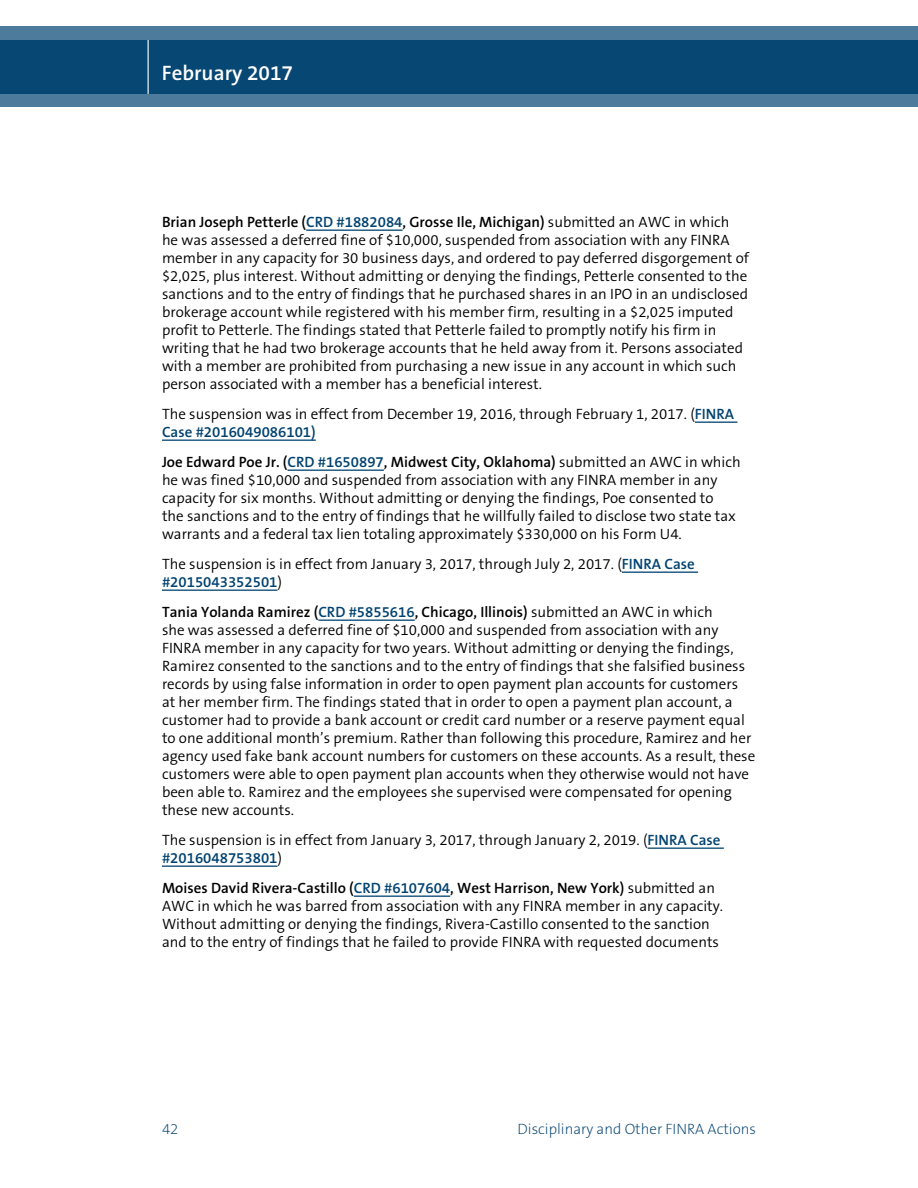
<style>
.page{position:relative;width:918px;height:1188px;background:#fff}
.page>*{position:absolute;margin:0;border:0;box-sizing:border-box;transform-origin:0 0}
.t1{font:600 21px "The Sans B6";color:#fff}
.text{font:300 15px/18px "The Sans B4";color:#000}
.t2{font:200 15px "The Sans B2";color:#004270}
.s1{font-family:"The Sans B6";font-weight:600}
.s2{font-family:"The Sans B6";font-weight:600;color:#004270}
</style>
<div class="page">
<svg style="left:0;top:26px;width:918px;height:81px;background:#1e5881"></svg>
<hr style="left:148px;top:40px;width:1px;height:54px;background:#fff">
<hr style="left:306px;top:230px;width:97px;height:1px;background:#004270">
<hr style="left:695px;top:422px;width:42px;height:1px;background:#004270">
<hr style="left:162px;top:440px;width:154px;height:1px;background:#004270">
<hr style="left:288px;top:470px;width:96px;height:1px;background:#004270">
<hr style="left:622px;top:572px;width:76px;height:1px;background:#004270">
<hr style="left:162px;top:590px;width:115px;height:1px;background:#004270">
<hr style="left:318px;top:620px;width:97px;height:1px;background:#004270">
<hr style="left:648px;top:848px;width:76px;height:1px;background:#004270">
<hr style="left:162px;top:866px;width:115px;height:1px;background:#004270">
<hr style="left:354px;top:896px;width:96px;height:1px;background:#004270">
<h1 class="t1" style="left:162px;top:62px;width:133px">February 2017</h1>
<p class="text" style="left:162px;top:213px;width:589px"><span class="s1">Brian Joseph Petterle (</span><span class="s2">CRD #1882084</span><span class="s1">, Grosse Ile, Michigan)</span> submitted an AWC in which he was assessed a deferred fine of $10,000, suspended from association with any FINRA member in any capacity for 30 business days, and ordered to pay deferred disgorgement of $2,025, plus interest. Without admitting or denying the findings, Petterle consented to the sanctions and to the entry of findings that he purchased shares in an IPO in an undisclosed brokerage account while registered with his member firm, resulting in a $2,025 imputed profit to Petterle. The findings stated that Petterle failed to promptly notify his firm in writing that he had two brokerage accounts that he held away from it. Persons associated with a member are prohibited from purchasing a new issue in any account in which such person associated with a member has a beneficial interest.</p>
<p class="text" style="left:162px;top:405px;width:574px">The suspension was in effect from December 19, 2016, through February 1, 2017. (<span class="s2">FINRA<br>Case #2016049086101)</span></p>
<p class="text" style="left:162px;top:453px;width:580px"><span class="s1">Joe Edward Poe Jr. (</span><span class="s2">CRD #1650897</span><span class="s1">, Midwest City, Oklahoma)</span> submitted an AWC in which he was fined $10,000 and suspended from association with any FINRA member in any capacity for six months. Without admitting or denying the findings, Poe consented to<br>the sanctions and to the entry of findings that he willfully failed to disclose two state tax warrants and a federal tax lien totaling approximately $330,000 on his Form U4.</p>
<p class="text" style="left:162px;top:555px;width:534px">The suspension is in effect from January 3, 2017, through July 2, 2017. (<span class="s2">FINRA Case #2015043352501</span>)</p>
<p class="text" style="left:162px;top:603px;width:595px"><span class="s1">Tania Yolanda Ramirez (</span><span class="s2">CRD #5855616</span><span class="s1">, Chicago, Illinois)</span> submitted an AWC in which<br>she was assessed a deferred fine of $10,000 and suspended from association with any FINRA member in any capacity for two years. Without admitting or denying the findings, Ramirez consented to the sanctions and to the entry of findings that she falsified business records by using false information in order to open payment plan accounts for customers<br>at her member firm. The findings stated that in order to open a payment plan account, a customer had to provide a bank account or credit card number or a reserve payment equal to one additional month’s premium. Rather than following this procedure, Ramirez and her agency used fake bank account numbers for customers on these accounts. As a result, these customers were able to open payment plan accounts when they otherwise would not have been able to. Ramirez and the employees she supervised were compensated for opening these new accounts.</p>
<p class="text" style="left:162px;top:831px;width:560px">The suspension is in effect from January 3, 2017, through January 2, 2019. (<span class="s2">FINRA Case #2016048753801</span>)</p>
<p class="text" style="left:162px;top:879px;width:563px"><span class="s1">Moises David Rivera-Castillo (</span><span class="s2">CRD #6107604</span><span class="s1">, West Harrison, New York)</span> submitted an AWC in which he was barred from association with any FINRA member in any capacity.<br>Without admitting or denying the findings, Rivera-Castillo consented to the sanction and to the entry of findings that he failed to provide FINRA with requested documents</p>
<p class="t2" style="left:162px;top:1121px;width:18px">42</p>
<p class="t2" style="left:518px;top:1121px;width:240px">Disciplinary and Other FINRA Actions</p>
</div>
